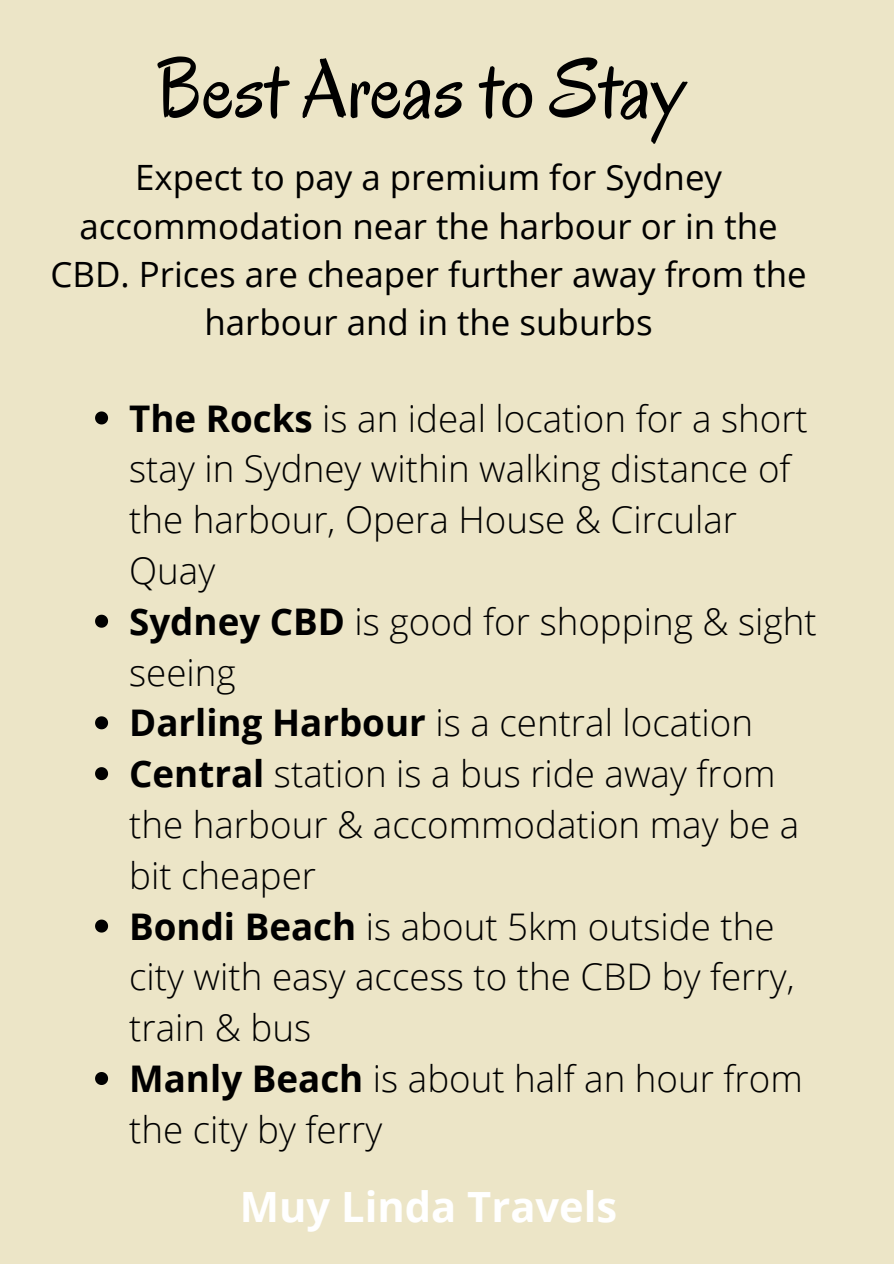
<style>
.page{position:relative;width:894px;height:1264px;background:#fff}
.page>*{position:absolute;margin:0;border:0;box-sizing:border-box;transform-origin:0 0}
.t1{font:84px "Oregano";color:#000}
.t2{font:700 41.7px "Open Sans";color:#fff}
.t3{font:300 36.75px/50.8px "Open Sans";color:#000}
.t4{font:34.8px/48.2px "Open Sans";color:#000;text-align:center}
.s1{font-weight:700}
</style>
<div class="page">
<div style="left:0;top:0;width:893px;height:1263px;background:#ece5c7"></div>
<svg style="left:95px;top:411px;width:13px;height:13px"></svg>
<svg style="left:95px;top:614px;width:13px;height:13px"></svg>
<svg style="left:95px;top:716px;width:13px;height:13px"></svg>
<svg style="left:95px;top:767px;width:13px;height:13px"></svg>
<svg style="left:95px;top:919px;width:13px;height:13px"></svg>
<svg style="left:95px;top:1072px;width:13px;height:12px"></svg>
<h1 class="t1" style="left:156px;top:35px;width:530px">Best Areas to Stay</h1>
<p class="t4" style="left:50px;top:153px;width:757px">Expect to pay a premium for Sydney accommodation near the harbour or in the CBD. Prices are cheaper further away from the harbour and in the suburbs</p>
<p class="t3" style="left:129px;top:392px;width:688px"><span class="s1">The Rocks</span> is an ideal location for a short stay in Sydney within walking distance of the harbour, Opera House &amp; Circular<br>Quay<br><span class="s1">Sydney CBD</span> is good for shopping &amp; sight seeing<br><span class="s1">Darling Harbour</span> is a central location<br><span class="s1">Central</span> station is a bus ride away from the harbour &amp; accommodation may be a bit cheaper<br><span class="s1">Bondi Beach</span> is about 5km outside the city with easy access to the CBD by ferry, train &amp; bus<br><span class="s1">Manly Beach</span> is about half an hour from the city by ferry</p>
<p class="t2" style="left:240px;top:1177px;width:379px">Muy Linda Travels</p>
</div>
